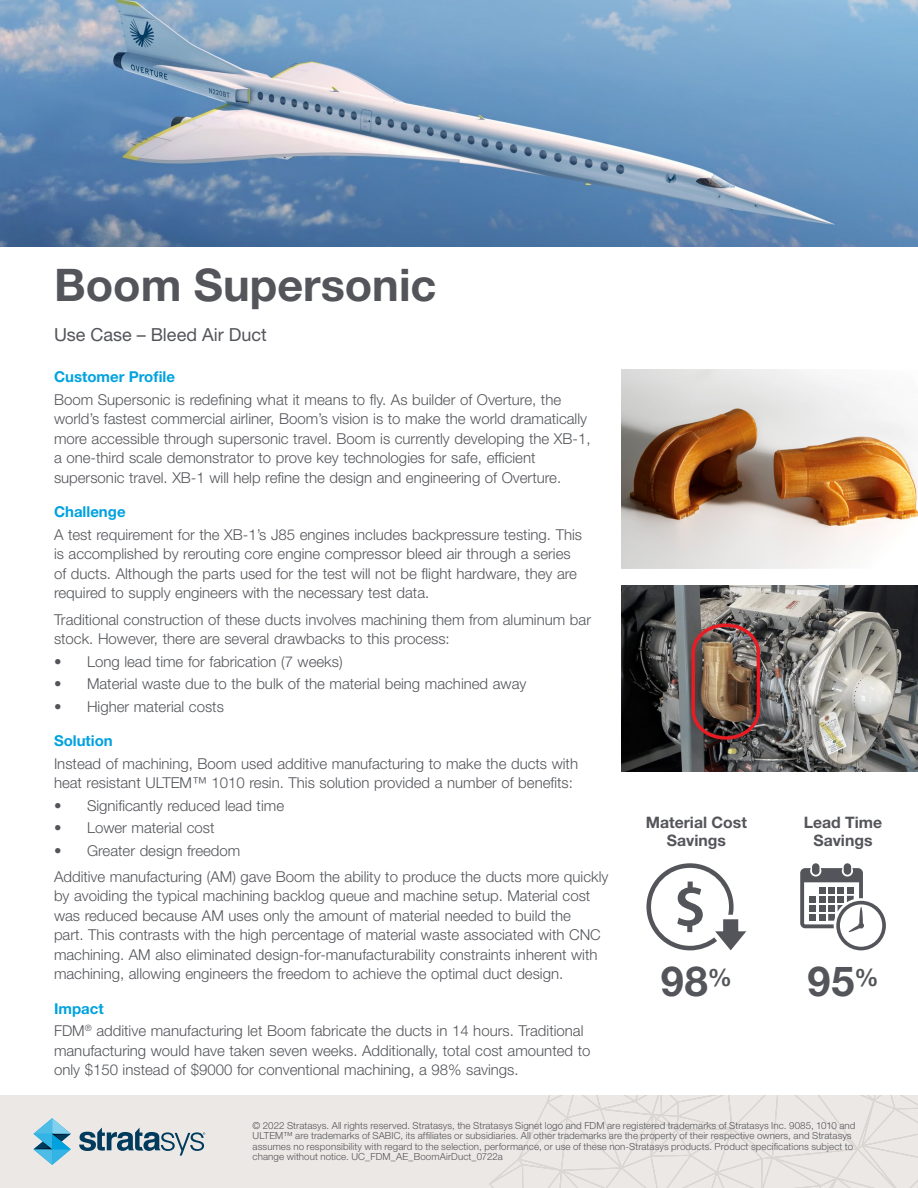
<style>
.page{position:relative;width:918px;height:1188px;background:#fff}
.page>*{position:absolute;margin:0;border:0;box-sizing:border-box;transform-origin:0 0}
.t1{font:700 45px "Helvetica Neue LT Std";color:#54555a}
.t2{font:700 41.55px "Helvetica Neue LT Std";color:#54555a}
.t3{font:18px "Helvetica Neue LT Std";color:#54555a}
.t4{font:700 15.75px/18px "Helvetica Neue LT Std";color:#54555a;text-align:center}
.t5{font:300 15px/19.5px "Helvetica Neue LT Std";color:#54555a}
.t6{font:700 15px "Helvetica Neue LT Std";color:#00a2df}
.t7{font:300 9.75px/10.5px "Helvetica Neue LT Std";letter-spacing:.01em;color:#54555a}
.s1{font-weight:700;color:#00a2df}
</style>
<div class="page">
<div style="left:0;top:1095px;width:918px;height:93px;background:#ece8e5"></div>
<svg style="left:489px;top:1095px;width:429px;height:93px"></svg>
<svg style="left:33px;top:1118px;width:38px;height:47px"></svg>
<svg style="left:79px;top:1128px;width:126px;height:28px"></svg>
<img style="left:0;top:0;width:918px;height:246px">
<img style="left:621px;top:585px;width:297px;height:186px">
<img style="left:621px;top:369px;width:297px;height:199px">
<svg style="left:646px;top:863px;width:100px;height:87px"></svg>
<div style="left:812px;top:863px;width:7px;height:12px;background:#54555a;border-radius:4px"></div>
<div style="left:844px;top:863px;width:7px;height:12px;background:#54555a;border-radius:4px"></div>
<svg style="left:800px;top:868px;width:86px;height:82px"></svg>
<h1 class="t1" style="left:54px;top:258px;width:384px">Boom Supersonic</h1>
<p class="t3" style="left:54px;top:324px;width:214px">Use Case – Bleed Air Duct</p>
<p class="t6" style="left:54px;top:368px;width:123px">Customer Profile</p>
<p class="t5" style="left:54px;top:389px;width:538px">Boom Supersonic is redefining what it means to fly. As builder of Overture, the world’s fastest commercial airliner, Boom’s vision is to make the world dramatically more accessible through supersonic travel. Boom is currently developing the XB-1, a one-third scale demonstrator to prove key technologies for safe, efficient supersonic travel. XB-1 will help refine the design and engineering of Overture.</p>
<p class="t6" style="left:54px;top:503px;width:73px">Challenge</p>
<p class="t5" style="left:54px;top:524px;width:530px">A test requirement for the XB-1’s J85 engines includes backpressure testing. This is accomplished by rerouting core engine compressor bleed air through a series of ducts. Although the parts used for the test will not be flight hardware, they are required to supply engineers with the necessary test data.</p>
<p class="t5" style="left:54px;top:609px;width:539px">Traditional construction of these ducts involves machining them from aluminum bar stock. However, there are several drawbacks to this process:</p>
<p class="t5" style="left:54px;top:651px;width:290px">• Long lead time for fabrication (7 weeks)</p>
<p class="t5" style="left:54px;top:674px;width:474px">• Material waste due to the bulk of the material being machined away</p>
<p class="t5" style="left:54px;top:696px;width:171px">• Higher material costs</p>
<p class="t6" style="left:54px;top:731px;width:60px">Solution</p>
<p class="t5" style="left:54px;top:753px;width:526px">Instead of machining, Boom used additive manufacturing to make the ducts with heat resistant ULTEM™ 1010 resin. This solution provided a number of benefits:</p>
<p class="t5" style="left:54px;top:795px;width:232px">• Significantly reduced lead time</p>
<p class="t5" style="left:54px;top:818px;width:162px">• Lower material cost</p>
<p class="t5" style="left:54px;top:837px;width:556px;line-height:26.2px">• Greater design freedom<br>Additive manufacturing (AM) gave Boom the ability to produce the ducts more quickly</p>
<p class="t5" style="left:54px;top:886px;width:548px">by avoiding the typical machining backlog queue and machine setup. Material cost was reduced because AM uses only the amount of material needed to build the part. This contrasts with the high percentage of material waste associated with CNC machining. AM also eliminated design-for-manufacturability constraints inherent with machining, allowing engineers the freedom to achieve the optimal duct design.</p>
<p class="t5" style="left:54px;top:997px;width:531px;line-height:22.5px"><span class="s1">Impact<br></span>FDM<sup>®</sup> additive manufacturing let Boom fabricate the ducts in 14 hours. Traditional</p>
<p class="t5" style="left:54px;top:1040px;width:538px">manufacturing would have taken seven weeks. Additionally, total cost amounted to only $150 instead of $9000 for conventional machining, a 98% savings.</p>
<p class="t4" style="left:646px;top:813px;width:103px">Material Cost<br>Savings</p>
<h2 class="t2" style="left:661px;top:956px;width:73px">98<sup>%</sup></h2>
<p class="t4" style="left:804px;top:813px;width:80px">Lead Time<br>Savings</p>
<h2 class="t2" style="left:808px;top:956px;width:73px">95<sup>%</sup></h2>
<p class="t7" style="left:253px;top:1120px;width:604px">© 2022 Stratasys. All rights reserved. Stratasys, the Stratasys Signet logo and FDM are registered trademarks of Stratasys Inc. 9085, 1010 and ULTEM™ are trademarks of SABIC, its affiliates or subsidiaries. All other trademarks are the property of their respective owners, and Stratasys assumes no responsibility with regard to the selection, performance, or use of these non-Stratasys products. Product specifications subject to change without notice. UC_FDM_AE_BoomAirDuct_0722a</p>
</div>
